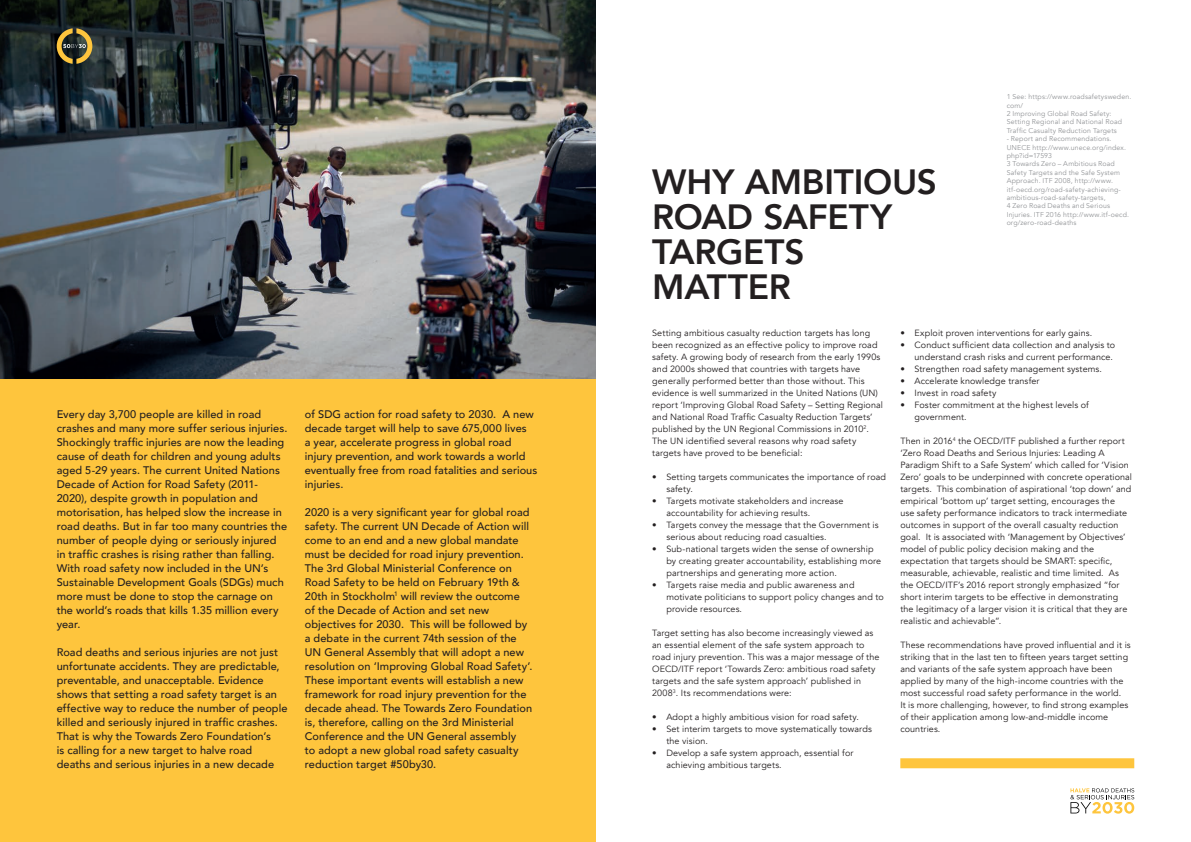
<style>
.page{position:relative;width:1191px;height:842px;background:#fff}
.page>*{position:absolute;margin:0;border:0;box-sizing:border-box;transform-origin:0 0}
.t1{font:800 35px "Avenir";letter-spacing:-.005em;color:#231f20}
.t2{font:500 11px/14px "Avenir";letter-spacing:.005em;color:#231f20}
.t3{font:9px/12px "Avenir";letter-spacing:.01em;color:#231f20}
.t4{font:7px/8.4px "Avenir";letter-spacing:.02em;color:#939598}
</style>
<div class="page">
<div style="left:0;top:0;width:595px;height:842px;background:#fec53d"></div>
<img style="left:0;top:0;width:595px;height:378px">
<div style="left:900px;top:758px;width:234px;height:10px;background:#fec53d"></div>
<svg style="left:1070px;top:788px;width:64px;height:26px"></svg>
<svg style="left:57px;top:28px;width:35px;height:36px"></svg>
<p class="t2" style="left:57px;top:406px;width:232px">Every day 3,700 people are killed in road crashes and many more suffer serious injuries.<br>Shockingly traffic injuries are now the leading cause of death for children and young adults aged 5-29 years. The current United Nations Decade of Action for Road Safety (2011- 2020), despite growth in population and motorisation, has helped slow the increase in road deaths. But in far too many countries the number of people dying or seriously injured in traffic crashes is rising rather than falling.<br>With road safety now included in the UN’s Sustainable Development Goals (SDGs) much more must be done to stop the carnage on the world’s roads that kills 1.35 million every year.</p>
<p class="t2" style="left:57px;top:644px;width:232px">Road deaths and serious injuries are not just unfortunate accidents. They are predictable, preventable, and unacceptable. Evidence shows that setting a road safety target is an effective way to reduce the number of people killed and seriously injured in traffic crashes.<br>That is why the Towards Zero Foundation’s<br>is calling for a new target to halve road deaths and serious injuries in a new decade</p>
<p class="t2" style="left:305px;top:406px;width:234px">of SDG action for road safety to 2030. A new decade target will help to save 675,000 lives<br>a year, accelerate progress in global road injury prevention, and work towards a world eventually free from road fatalities and serious injuries.</p>
<p class="t2" style="left:305px;top:504px;width:229px">2020 is a very significant year for global road safety. The current UN Decade of Action will come to an end and a new global mandate must be decided for road injury prevention.<br>The 3rd Global Ministerial Conference on Road Safety to be held on February 19th &amp; 20th in Stockholm<sup>1</sup> will review the outcome of the Decade of Action and set new objectives for 2030. This will be followed by a debate in the current 74th session of the UN General Assembly that will adopt a new resolution on ‘Improving Global Road Safety’.<br>These important events will establish a new framework for road injury prevention for the decade ahead. The Towards Zero Foundation is, therefore, calling on the 3rd Ministerial Conference and the UN General assembly<br>to adopt a new global road safety casualty reduction target #50by30.</p>
<p class="t4" style="left:1006px;top:93px;width:126px">1 See: https://www.roadsafetysweden. com/</p>
<p class="t4" style="left:1006px;top:109px;width:117px">2 Improving Global Road Safety:<br>Setting Regional and National Road<br>Traffic Casualty Reduction Targets</p>
<p class="t4" style="left:1006px;top:135px;width:121px">- Report and Recommendations.<br>UNECE http://www.unece.org/index. php?id=17593</p>
<p class="t4" style="left:1006px;top:160px;width:116px">3 Towards Zero – Ambitious Road Safety Targets and the Safe System Approach. ITF 2008, http://www. itf-oecd.org/road-safety-achieving&shy;ambitious-road-safety-targets,</p>
<p class="t4" style="left:1006px;top:202px;width:124px">4 Zero Road Deaths and Serious<br>Injuries. ITF 2016 http://www.itf-oecd. org/zero-road-deaths</p>
<p class="t1" style="left:652px;top:154px;width:286px">WHY AMBITIOUS</p>
<p class="t1" style="left:652px;top:189px;width:241px">ROAD SAFETY</p>
<p class="t1" style="left:652px;top:224px;width:154px">TARGETS</p>
<p class="t1" style="left:652px;top:259px;width:140px">MATTER</p>
<p class="t3" style="left:652px;top:327px;width:232px">Setting ambitious casualty reduction targets has long been recognized as an effective policy to improve road safety. A growing body of research from the early 1990s and 2000s showed that countries with targets have generally performed better than those without. This evidence is well summarized in the United Nations (UN) report ‘Improving Global Road Safety – Setting Regional and National Road Traffic Casualty Reduction Targets’ published by the UN Regional Commissions in 2010<sup>2</sup>.<br>The UN identified several reasons why road safety targets have proved to be beneficial:</p>
<p class="t3" style="left:652px;top:471px;width:235px">• Setting targets communicates the importance of road</p>
<p class="t3" style="left:666px;top:483px;width:28px">safety.</p>
<p class="t3" style="left:652px;top:495px;width:193px">• Targets motivate stakeholders and increase</p>
<p class="t3" style="left:666px;top:507px;width:145px">accountability for achieving results.</p>
<p class="t3" style="left:652px;top:519px;width:228px">• Targets convey the message that the Government is</p>
<p class="t3" style="left:666px;top:531px;width:162px">serious about reducing road casualties.</p>
<p class="t3" style="left:652px;top:543px;width:223px">• Sub-national targets widen the sense of ownership</p>
<p class="t3" style="left:666px;top:555px;width:216px">by creating greater accountability, establishing more</p>
<p class="t3" style="left:666px;top:567px;width:172px">partnerships and generating more action.</p>
<p class="t3" style="left:652px;top:579px;width:204px">• Targets raise media and public awareness and</p>
<p class="t3" style="left:666px;top:591px;width:219px">motivate politicians to support policy changes and to</p>
<p class="t3" style="left:666px;top:603px;width:77px">provide resources.</p>
<p class="t3" style="left:652px;top:627px;width:229px">Target setting has also become increasingly viewed as an essential element of the safe system approach to road injury prevention. This was a major message of the OECD/ITF report ‘Towards Zero: ambitious road safety targets and the safe system approach’ published in 2008<sup>3</sup>. Its recommendations were:</p>
<p class="t3" style="left:652px;top:711px;width:208px">• Adopt a highly ambitious vision for road safety.</p>
<p class="t3" style="left:652px;top:723px;width:221px">• Set interim targets to move systematically towards</p>
<p class="t3" style="left:666px;top:735px;width:43px">the vision.</p>
<p class="t3" style="left:652px;top:747px;width:203px">• Develop a safe system approach, essential for</p>
<p class="t3" style="left:666px;top:759px;width:117px">achieving ambitious targets.</p>
<p class="t3" style="left:900px;top:327px;width:193px">• Exploit proven interventions for early gains.</p>
<p class="t3" style="left:900px;top:339px;width:216px">• Conduct sufficient data collection and analysis to</p>
<p class="t3" style="left:914px;top:351px;width:200px">understand crash risks and current performance.</p>
<p class="t3" style="left:900px;top:363px;width:203px">• Strengthen road safety management systems.</p>
<p class="t3" style="left:900px;top:375px;width:141px">• Accelerate knowledge transfer</p>
<p class="t3" style="left:900px;top:387px;width:98px">• Invest in road safety</p>
<p class="t3" style="left:900px;top:399px;width:190px">• Foster commitment at the highest levels of</p>
<p class="t3" style="left:914px;top:411px;width:54px">government.</p>
<p class="t3" style="left:900px;top:435px;width:233px">Then in 2016<sup>4</sup> the OECD/ITF published a further report ‘Zero Road Deaths and Serious Injuries: Leading A Paradigm Shift to a Safe System’ which called for ‘Vision Zero’ goals to be underpinned with concrete operational targets. This combination of aspirational ‘top down’ and empirical ‘bottom up’ target setting, encourages the<br>use safety performance indicators to track intermediate outcomes in support of the overall casualty reduction goal. It is associated with ‘Management by Objectives’ model of public policy decision making and the expectation that targets should be SMART: specific, measurable, achievable, realistic and time limited. As the OECD/ITF’s 2016 report strongly emphasized “for short interim targets to be effective in demonstrating the legitimacy of a larger vision it is critical that they are realistic and achievable”.</p>
<p class="t3" style="left:900px;top:639px;width:232px">These recommendations have proved influential and it is striking that in the last ten to fifteen years target setting and variants of the safe system approach have been applied by many of the high-income countries with the most successful road safety performance in the world.<br>It is more challenging, however, to find strong examples of their application among low-and-middle income countries.</p>
</div>
